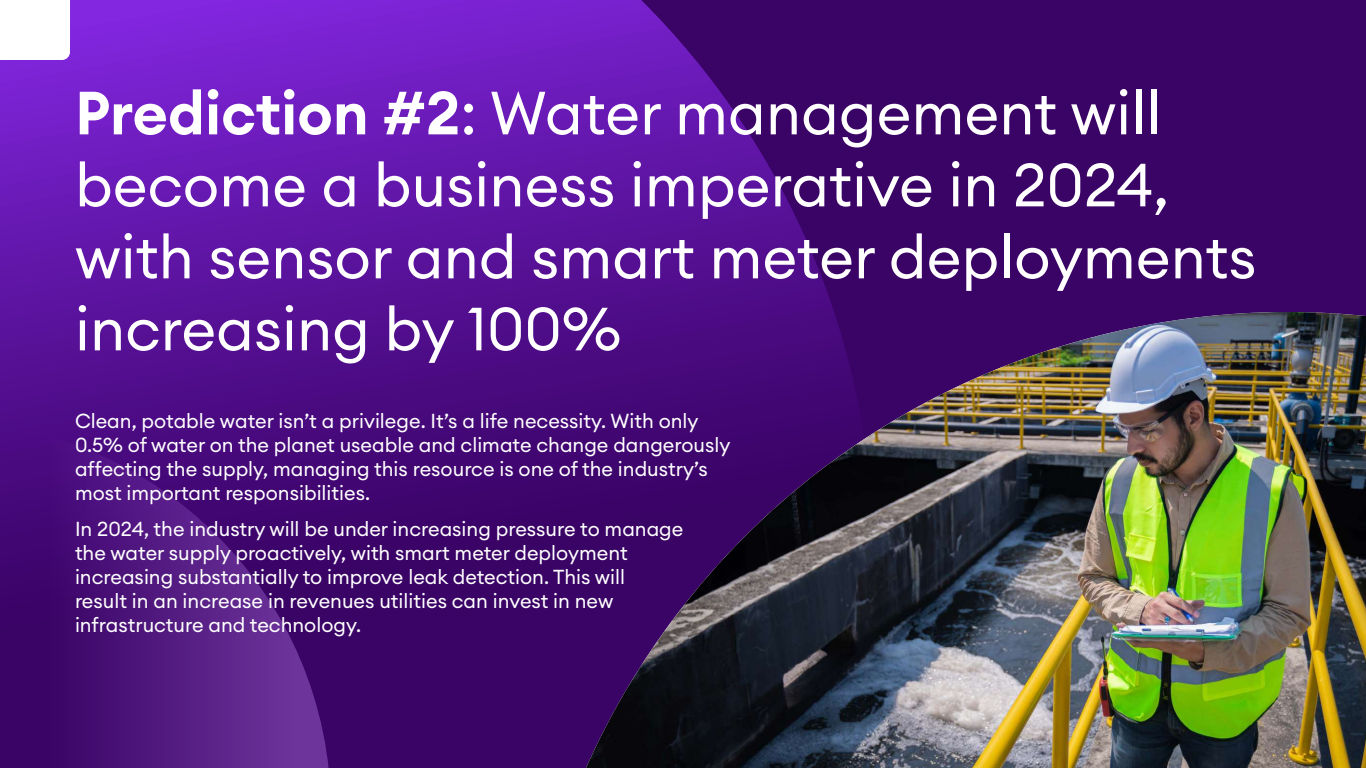
<style>
.page{position:relative;width:1366px;height:768px;background:#3a0366}
.page>*{position:absolute;margin:0;border:0;box-sizing:border-box;transform-origin:0 0}
.t1{font:60px/72px "Euclid Circular A";color:#fff}
.t2{font:20px/24px "Euclid Circular A";color:#fff}
.t3{font:12px "Euclid Circular A";color:#656565}
.s1{font-weight:600}
</style>
<div class="page">
<svg style="left:0;top:0;width:789px;height:498px;background:#6216aa"></svg>
<svg style="left:0;top:421px;width:331px;height:347px"></svg>
<svg style="left:411px;top:203px;width:423px;height:295px"></svg>
<img style="left:586px;top:312px;width:780px;height:456px">
<div style="left:0;top:0;width:70px;height:60px;background:#fff"></div>
<h1 class="t1" style="left:75px;top:76px;width:1183px"><span class="s1">Prediction #2</span>: Water management will become a business imperative in 2024, with sensor and smart meter deployments increasing by 100%</h1>
<p class="t2" style="left:75px;top:408px;width:657px">Clean, potable water isn’t a privilege. It’s a life necessity. With only 0.5% of water on the planet useable and climate change dangerously affecting the supply, managing this resource is one of the industry’s most important responsibilities.</p>
<p class="t2" style="left:75px;top:516px;width:610px">In 2024, the industry will be under increasing pressure to manage the water supply proactively, with smart meter deployment increasing substantially to improve leak detection. This will<br>result in an increase in revenues utilities can invest in new infrastructure and technology.</p>
<p class="t3" style="left:1277px;top:736px;width:16px">08</p>
</div>
